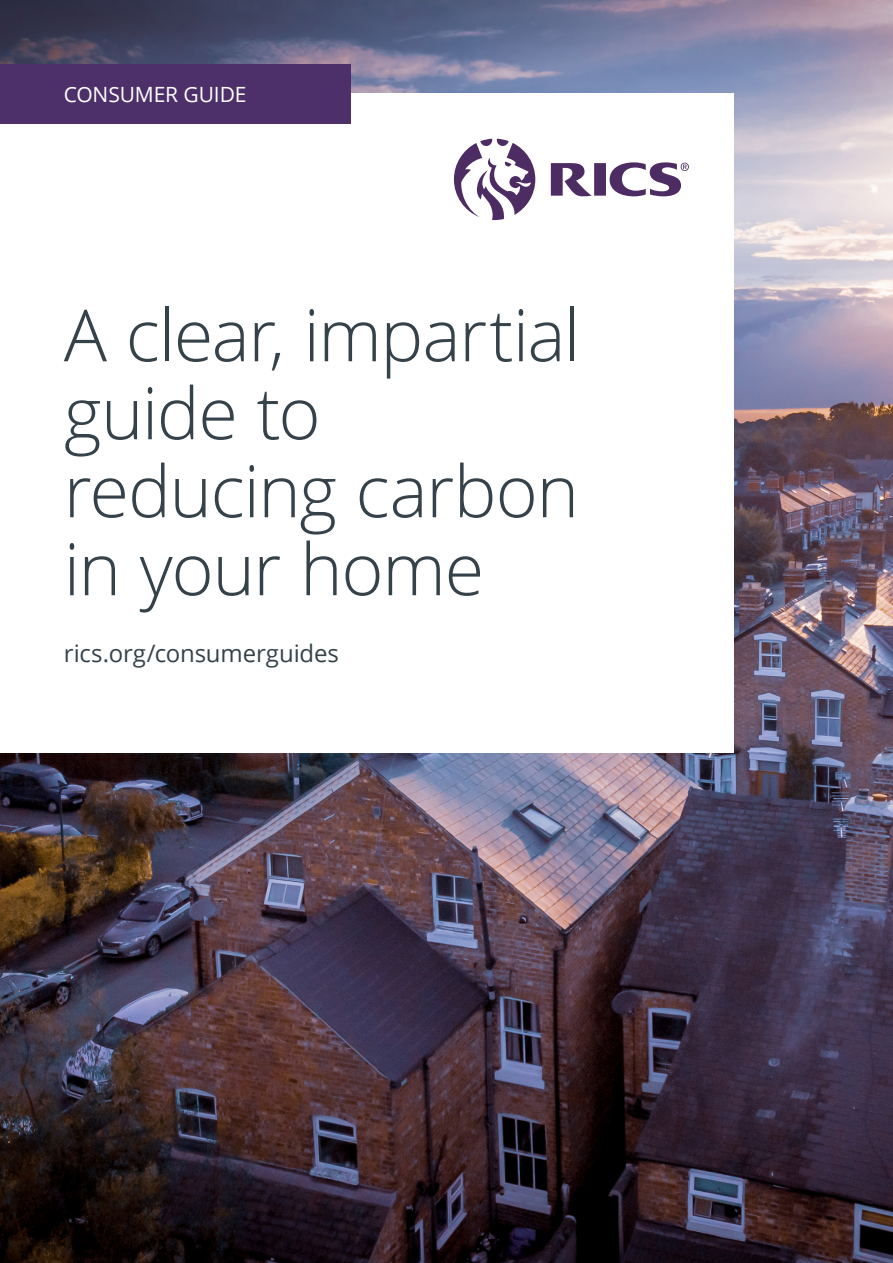
<style>
.page{position:relative;width:893px;height:1263px;background:#fff}
.page>*{position:absolute;margin:0;border:0;box-sizing:border-box;transform-origin:0 0}
.t1{font:300 72px/78px "Open Sans";letter-spacing:-.02em;color:#36424a}
.t2{font:24px "Open Sans";letter-spacing:-.005em;color:#36424a}
.t3{font:21px "Open Sans";letter-spacing:-.005em;color:#fff}
</style>
<div class="page">
<img style="left:0;top:0;width:893px;height:1263px">
<div style="left:0;top:94px;width:733px;height:659px;background:#fff"></div>
<div style="left:0;top:64px;width:351px;height:59px;background:#4d3069"></div>
<svg style="left:454px;top:139px;width:235px;height:81px"></svg>
<p class="t3" style="left:64px;top:80px;width:184px">CONSUMER GUIDE</p>
<p class="t1" style="left:64px;top:294px;width:518px">A clear, impartial guide to reducing carbon in your home</p>
<p class="t2" style="left:64px;top:636px;width:277px">rics.org/consumerguides</p>
</div>
